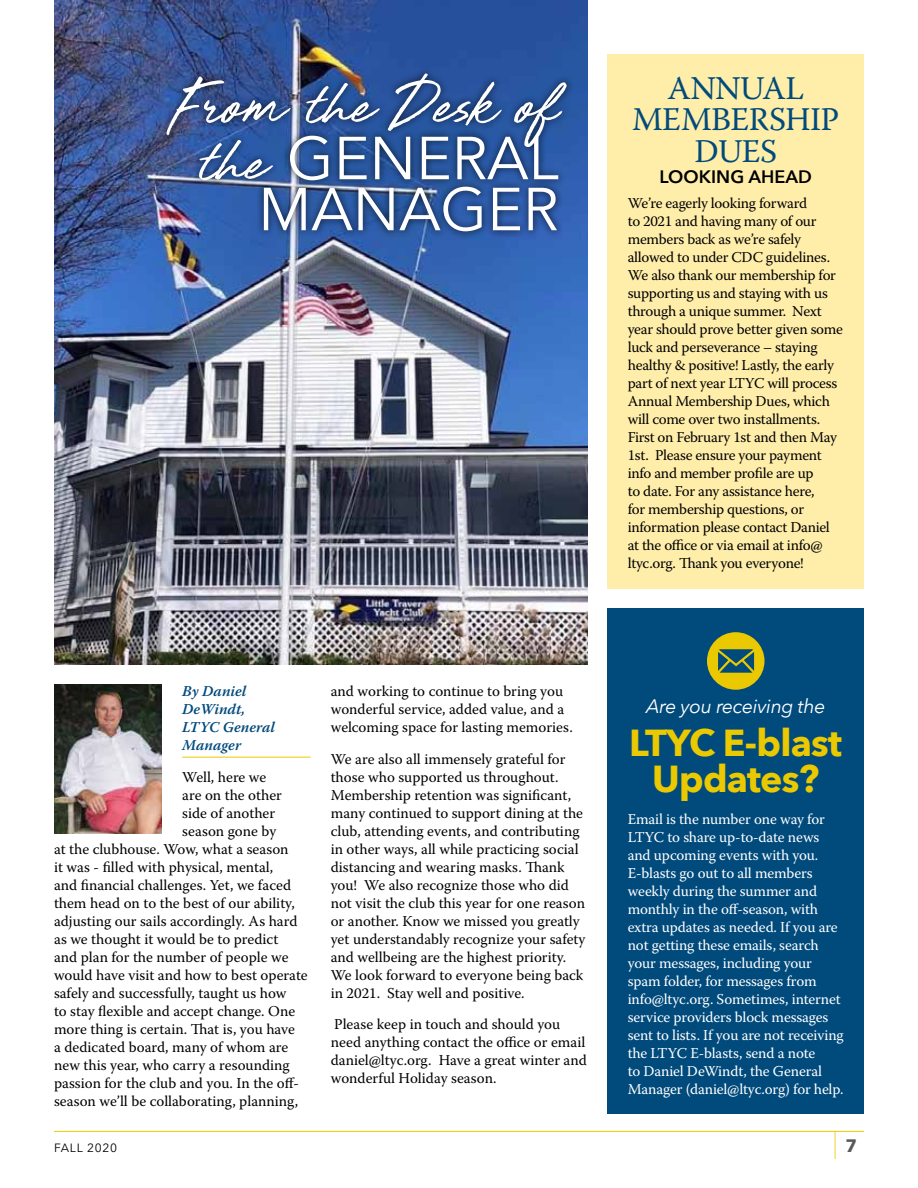
<style>
.page{position:relative;width:918px;height:1188px;background:#fff}
.page>*{position:absolute;margin:0;border:0;box-sizing:border-box;transform-origin:0 0}
.t1{font:60px/51px "Avenir";color:#fff;text-align:right}
.t2{font:60px "Mighty River";letter-spacing:-.01em;color:#fff}
.t3{font:700 37.5px/36px "Avenir Next";letter-spacing:-.02em;color:#ebc900;text-align:center}
.t4{font:33px/31.8px "Warnock Pro";letter-spacing:-.015em;color:#004a7c;text-align:center}
.t5{font:27.9px "Avenir Next";color:#ebc900;scale:.45 1}
.t6{font:italic 19.5px "Avenir Next";letter-spacing:-.02em;color:#fff}
.t7{font:600 18px "Avenir Next";color:#000}
.t8{font:15px/18px "Warnock Pro";color:#000}
.t9{font:15px/18px "Warnock Pro";letter-spacing:-.02em;color:#000}
.t10{font:15px/18px "Warnock Pro";letter-spacing:-.01em;color:#fff}
.t11{font:italic 600 15px/18px "Warnock Pro";color:#004a7c}
.t12{font:12px "Avenir Next";letter-spacing:.06em;color:#000}
.s1{font-family:"Mighty River"}
.s2{font-weight:700;font-size:18px;color:#58595b}
</style>
<div class="page">
<hr style="left:54px;top:1131px;width:810px;height:1px;background:#ebc900">
<img style="left:54px;top:0;width:533px;height:665px">
<hr style="left:182px;top:757px;width:128px;height:1px;background:#ebc900">
<img style="left:54px;top:685px;width:108px;height:148px">
<div style="left:158px;top:66px;width:416px;height:174px;background:#000;opacity:.75"></div>
<div style="left:608px;top:54px;width:256px;height:535px;background:#fea"></div>
<div style="left:608px;top:608px;width:256px;height:506px;background:#004a7c"></div>
<div style="left:707px;top:632px;width:58px;height:58px;background:#ebc900;border-radius:50%"></div>
<svg style="left:718px;top:649px;width:36px;height:24px"></svg>
<h1 class="t2" style="left:172px;top:66px;width:388px">From the Desk of</h1>
<h1 class="t1" style="left:199px;top:134px;width:361px"><span class="s1">the</span> GENERAL<br>MANAGER</h1>
<h3 class="t4" style="left:632px;top:71px;width:209px">ANNUAL<br>MEMBERSHIP<br>DUES</h3>
<p class="t7" style="left:660px;top:161px;width:154px">LOOKING AHEAD</p>
<p class="t9" style="left:628px;top:194px;width:217px">We’re eagerly looking forward<br>to 2021 and having many of our members back as we’re safely allowed to under CDC guidelines.<br>We also thank our membership for supporting us and staying with us through a unique summer. Next year should prove better given some luck and perseverance – staying healthy &amp; positive! Lastly, the early part of next year LTYC will process<br>Annual Membership Dues, which will come over two installments.<br>First on February 1st and then May<br>1st. Please ensure your payment info and member profile are up<br>to date. For any assistance here,<br>for membership questions, or information please contact Daniel at the office or via email at info@ ltyc.org. Thank you everyone!</p>
<p class="t11" style="left:182px;top:682px;width:94px">By Daniel<br>DeWindt,<br>LTYC General<br>Manager</p>
<p class="t8" style="left:182px;top:767px;width:86px">Well, here we</p>
<p class="t8" style="left:182px;top:785px;width:101px">are on the other</p>
<p class="t8" style="left:182px;top:803px;width:94px">side of another</p>
<p class="t8" style="left:182px;top:821px;width:96px">season gone by</p>
<p class="t8" style="left:54px;top:839px;width:236px">at the clubhouse. Wow, what a season</p>
<p class="t8" style="left:54px;top:857px;width:221px">it was - filled with physical, mental,</p>
<p class="t8" style="left:54px;top:875px;width:239px">and financial challenges. Yet, we faced</p>
<p class="t8" style="left:54px;top:893px;width:242px">them head on to the best of our ability,</p>
<p class="t8" style="left:54px;top:911px;width:245px">adjusting our sails accordingly. As hard</p>
<p class="t8" style="left:54px;top:929px;width:226px">as we thought it would be to predict</p>
<p class="t8" style="left:54px;top:947px;width:236px">and plan for the number of people we</p>
<p class="t8" style="left:54px;top:965px;width:255px">would have visit and how to best operate</p>
<p class="t8" style="left:54px;top:983px;width:234px">safely and successfully, taught us how</p>
<p class="t8" style="left:54px;top:1001px;width:243px">to stay flexible and accept change. One</p>
<p class="t8" style="left:54px;top:1019px;width:243px">more thing is certain. That is, you have</p>
<p class="t8" style="left:54px;top:1037px;width:236px">a dedicated board, many of whom are</p>
<p class="t8" style="left:54px;top:1055px;width:237px">new this year, who carry a resounding</p>
<p class="t8" style="left:54px;top:1073px;width:247px">passion for the club and you. In the off-</p>
<p class="t8" style="left:54px;top:1091px;width:246px">season we’ll be collaborating, planning,</p>
<p class="t12" style="left:54px;top:1138px;width:65px">FALL 2020</p>
<p class="t8" style="left:331px;top:682px;width:244px">and working to continue to bring you wonderful service, added value, and a welcoming space for lasting memories.</p>
<p class="t8" style="left:331px;top:749px;width:256px">We are also all immensely grateful for those who supported us throughout.<br>Membership retention was significant, many continued to support dining at the club, attending events, and contributing in other ways, all while practicing social distancing and wearing masks. Thank you! We also recognize those who did not visit the club this year for one reason or another. Know we missed you greatly yet understandably recognize your safety and wellbeing are the highest priority.<br>We look forward to everyone being back in 2021. Stay well and positive.</p>
<p class="t8" style="left:331px;top:1015px;width:258px">Please keep in touch and should you need anything contact the office or email daniel@ltyc.org. Have a great winter and wonderful Holiday season.</p>
<h3 class="t6" style="left:646px;top:690px;width:181px">Are you receiving the</h3>
<h2 class="t3" style="left:629px;top:724px;width:214px">LTYC E-blast<br>Updates?</h2>
<p class="t10" style="left:628px;top:809px;width:218px">Email is the number one way for<br>LTYC to share up-to-date news and upcoming events with you.<br>E-blasts go out to all members weekly during the summer and monthly in the off-season, with extra updates as needed. If you are not getting these emails, search your messages, including your spam folder, for messages from info@ltyc.org. Sometimes, internet service providers block messages sent to lists. If you are not receiving the LTYC E-blasts, send a note<br>to Daniel DeWindt, the General<br>Manager (daniel@ltyc.org) for help.</p>
<h3 class="t5" style="left:834px;top:1119px;width:54px">| <span class="s2">7</span></h3>
</div>
